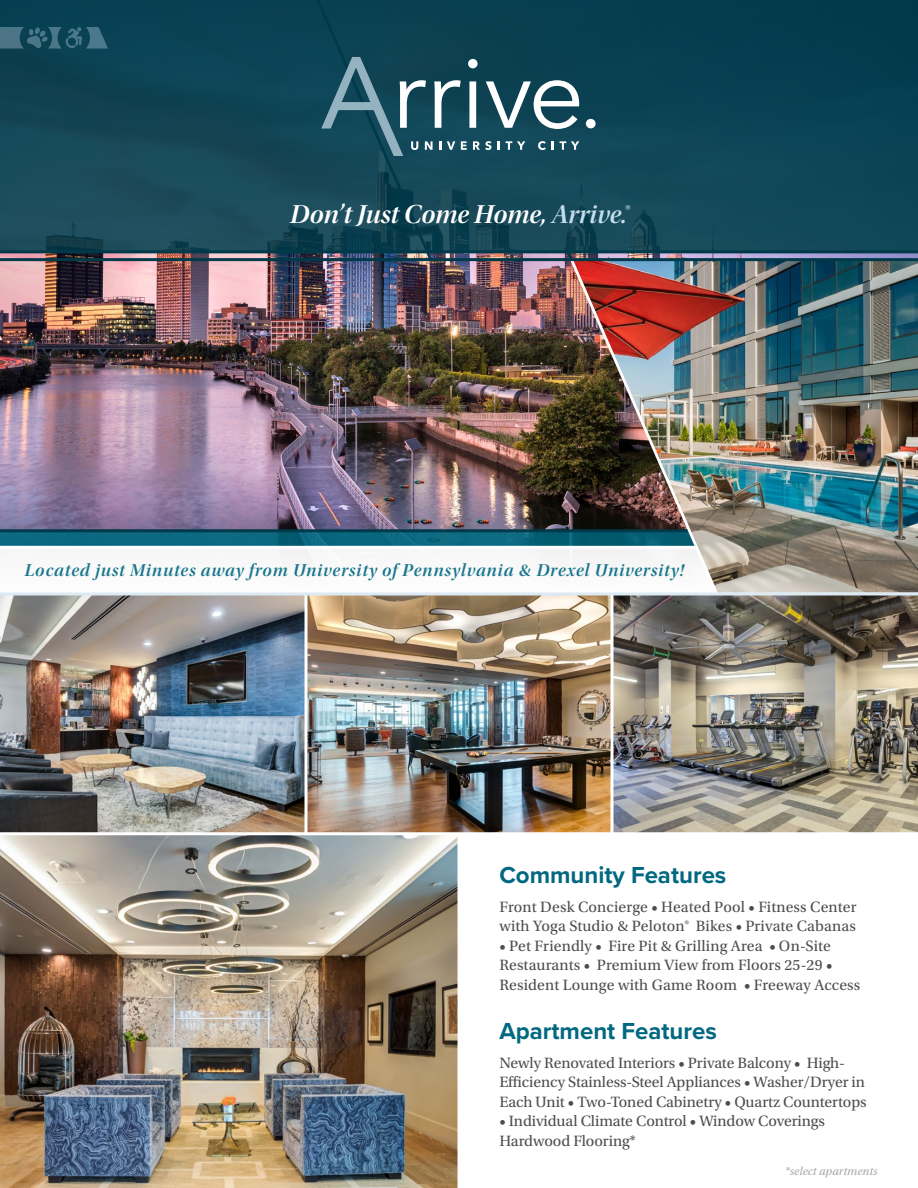
<style>
.page{position:relative;width:918px;height:1188px;background:#fff}
.page>*{position:absolute;margin:0;border:0;box-sizing:border-box;transform-origin:0 0}
.t1{font:27px "Utopia Std Semibold Disp It";color:#fff}
.t2{font:700 24px "Proxima Nova";color:#006880}
.t3{font:18px "Utopia Std Semibold Disp It";letter-spacing:.05em;color:#1a768d}
.t4{font:15.75px/19.5px "Utopia Std";letter-spacing:-.005em;color:#4d4d4f}
.t5{font:italic 12px "Utopia Std";color:#a7a9ac}
.s1{color:#c4ddeb}
</style>
<div class="page">
<img style="left:0;top:253px;width:918px;height:276px">
<svg style="left:0;top:532px;width:567px;height:14px;background:#0d687f"></svg>
<img style="left:0;top:835px;width:458px;height:353px">
<img style="left:0;top:596px;width:304px;height:236px">
<img style="left:308px;top:596px;width:302px;height:236px">
<img style="left:614px;top:596px;width:304px;height:236px">
<img style="left:721px;top:261px;width:197px;height:331px">
<div style="left:0;top:0;width:918px;height:252px;background:linear-gradient(to bottom,#033c4e,#1b4c5c)"></div>
<svg style="left:0;top:26px;width:108px;height:23px;background:#2b5d6f"></svg>
<hr style="left:0;top:529px;width:689px;height:3px;background:#003949">
<img style="left:567px;top:257px;width:154px;height:340px">
<hr style="left:0;top:250px;width:918px;height:3px;background:#003949">
<hr style="left:0;top:258px;width:918px;height:3px;background:#003949">
<svg style="left:304px;top:596px;width:4px;height:236px"></svg>
<svg style="left:610px;top:596px;width:4px;height:236px"></svg>
<svg style="left:0;top:592px;width:918px;height:4px;background:#d4dde2"></svg>
<svg style="left:586px;top:119px;width:10px;height:9px"></svg>
<svg style="left:308px;top:0;width:271px;height:263px;background:#205060"></svg>
<h1 class="t1" style="left:290px;top:199px;width:340px">Don’t Just Come Home, <span class="s1">Arrive.®</span></h1>
<p class="t3" style="left:24px;top:560px;width:662px">Located just Minutes away from University of Pennsylvania &amp; Drexel University!</p>
<h2 class="t2" style="left:499px;top:857px;width:228px">Community Features</h2>
<p class="t4" style="left:499px;top:897px;width:359px">Front Desk Concierge • Heated Pool • Fitness Center with Yoga Studio &amp; Peloton® Bikes • Private Cabanas</p>
<p class="t4" style="left:499px;top:936px;width:362px">• Pet Friendly • Fire Pit &amp; Grilling Area • On-Site<br>Restaurants • Premium View from Floors 25-29 •<br>Resident Lounge with Game Room • Freeway Access</p>
<h2 class="t2" style="left:499px;top:1013px;width:219px">Apartment Features</h2>
<p class="t4" style="left:499px;top:1053px;width:369px">Newly Renovated Interiors • Private Balcony • High-<br>Efficiency Stainless-Steel Appliances • Washer/Dryer in<br>Each Unit • Two-Toned Cabinetry • Quartz Countertops</p>
<p class="t4" style="left:499px;top:1112px;width:327px">• Individual Climate Control • Window Coverings<br>Hardwood Flooring*</p>
<p class="t5" style="left:785px;top:1165px;width:94px">*select apartments</p>
</div>
